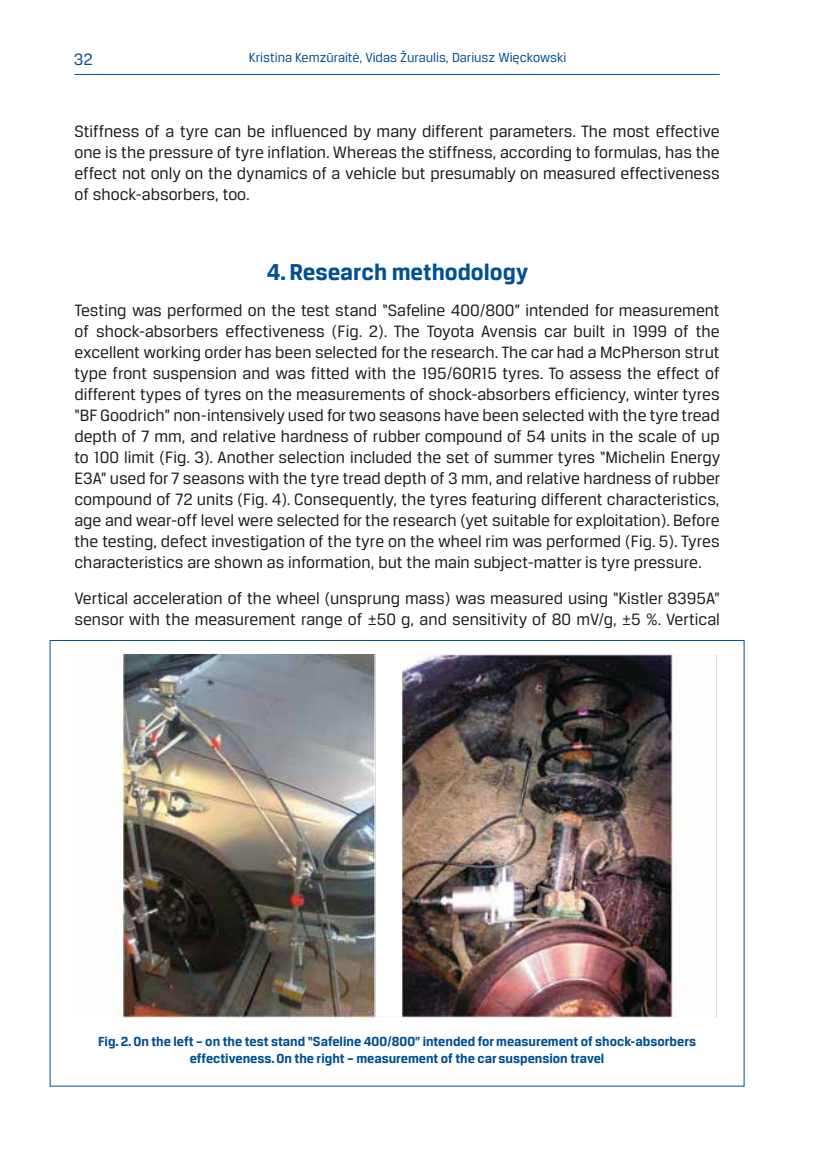
<style>
.page{position:relative;width:819px;height:1161px;background:#fff}
.page>*{position:absolute;margin:0;border:0;box-sizing:border-box;transform-origin:0 0}
.rozdzial_maly_ang{font:700 24.5px "Breuer Text";color:#005092}
.podstawowy_ang{font:17.5px/21px "Breuer Text";color:#1d1d1b;text-align:justify}
.t1{font:17.5px "Breuer Text";color:#005092}
.podst_ang{font:700 14px/16.8px "Breuer Text";color:#005092;text-align:center}
.t2{font:14px "Breuer Text";color:#005092}
</style>
<div class="page">
<hr style="left:74px;top:74px;width:645px;height:1px;background:#005092">
<img style="left:115px;top:655px;width:602px;height:363px">
<p class="t1" style="left:74px;top:50px;width:20px">32</p>
<p class="t2" style="left:249px;top:50px;width:319px">Kristina Kemzūraitė, Vidas Žuraulis, Dariusz Więckowski</p>
<p class="podstawowy_ang" style="left:74px;top:121px;width:646px">Stiffness of a tyre can be influenced by many different parameters. The most effective one is the pressure of tyre inflation. Whereas the stiffness, according to formulas, has the effect not only on the dynamics of a vehicle but presumably on measured effectiveness of shock-absorbers, too.</p>
<p class="rozdzial_maly_ang" style="left:267px;top:259px;width:263px">4. Research methodology</p>
<p class="podstawowy_ang" style="left:74px;top:300px;width:647px">Testing was performed on the test stand “Safeline 400/800” intended for measurement of shock-absorbers effectiveness (Fig. 2). The Toyota Avensis car built in 1999 of the excellent working order has been selected for the research. The car had a McPherson strut type front suspension and was fitted with the 195/60R15 tyres. To assess the effect of different types of tyres on the measurements of shock-absorbers efficiency, winter tyres “BF Goodrich” non-intensively used for two seasons have been selected with the tyre tread depth of 7 mm, and relative hardness of rubber compound of 54 units in the scale of up to 100 limit (Fig. 3). Another selection included the set of summer tyres “Michelin Energy E3A” used for 7 seasons with the tyre tread depth of 3 mm, and relative hardness of rubber compound of 72 units (Fig. 4). Consequently, the tyres featuring different characteristics, age and wear-off level were selected for the research (yet suitable for exploitation). Before the testing, defect investigation of the tyre on the wheel rim was performed (Fig. 5). Tyres characteristics are shown as information, but the main subject-matter is tyre pressure.</p>
<p class="podstawowy_ang" style="left:74px;top:588px;width:646px">Vertical acceleration of the wheel (unsprung mass) was measured using “Kistler 8395A” sensor with the measurement range of ±50 g, and sensitivity of 80 mV/g, ±5 %. Vertical</p>
<p class="podst_ang" style="left:98px;top:1033px;width:599px">Fig. 2. On the left – on the test stand “Safeline 400/800” intended for measurement of shock-absorbers effectiveness. On the right – measurement of the car suspension travel</p>
</div>
